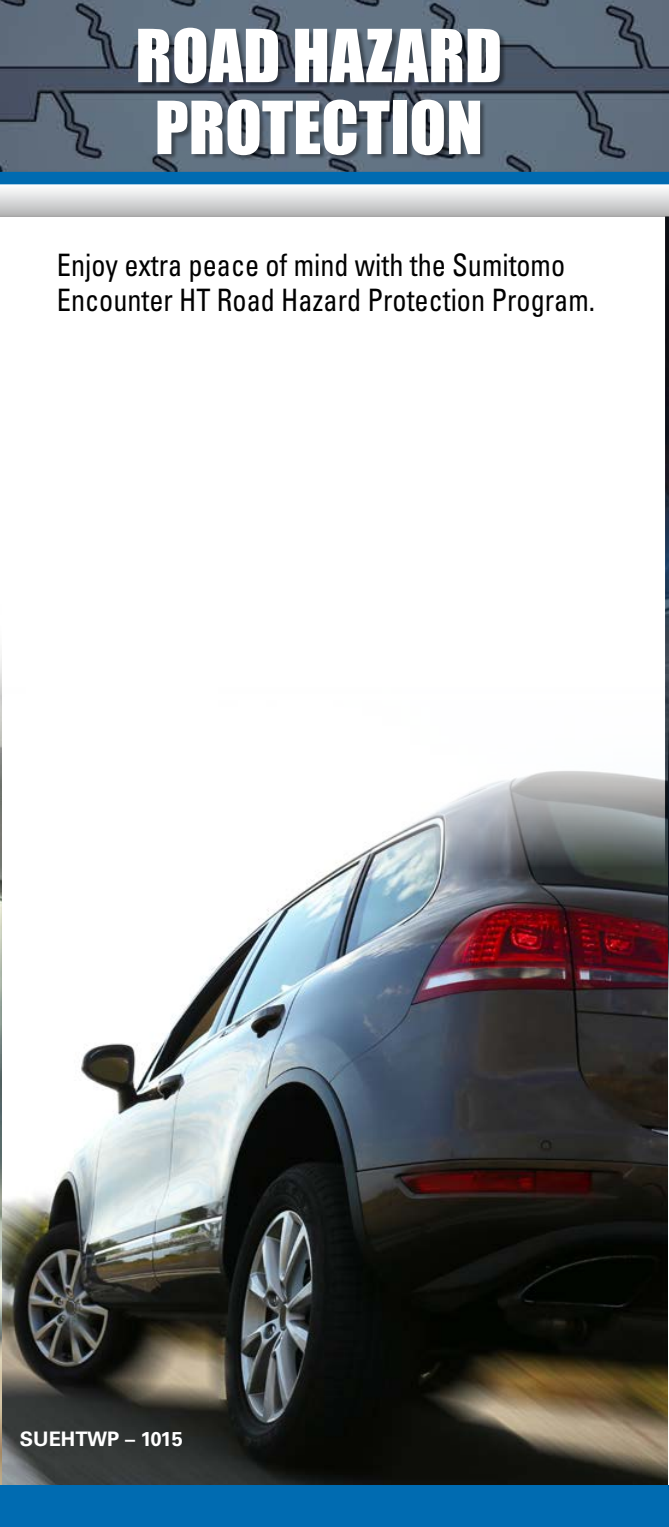
<style>
.page{position:relative;width:669px;height:1527px;background:#fff}
.page>*{position:absolute;margin:0;border:0;box-sizing:border-box;transform-origin:0 0}
.t1{font:67.5px/72px "Impact";color:#fff}
.t2{font:condensed 31px/35px "Univers";color:#000;scale:.91 1}
.t3{font:700 20px "Univers LT Std";color:#fff}
</style>
<div class="page">
<img style="left:665px;top:217px;width:3px;height:802px">
<img style="left:0;top:0;width:668px;height:172px">
<img style="left:1px;top:688px;width:665px;height:797px">
<img style="left:0;top:652px;width:1px;height:833px">
<div style="left:0;top:1485px;width:668px;height:42px;background:#006bb1"></div>
<svg style="left:0;top:184px;width:668px;height:33px"></svg>
<div style="left:0;top:172px;width:668px;height:12px;background:#006bb1"></div>
<div style="left:139px;top:30px;width:366px;height:131px;background:#000;opacity:.4"></div>
<h1 class="t1" style="left:135px;top:18px;width:368px">ROAD HAZARD<br>PROTECTION</h1>
<p class="t2" style="left:57px;top:246px;width:592px">Enjoy extra peace of mind with the Sumitomo<br>Encounter HT Road Hazard Protection Program.</p>
<p class="t3" style="left:20px;top:1427px;width:164px">SUEHTWP – 1015</p>
</div>
